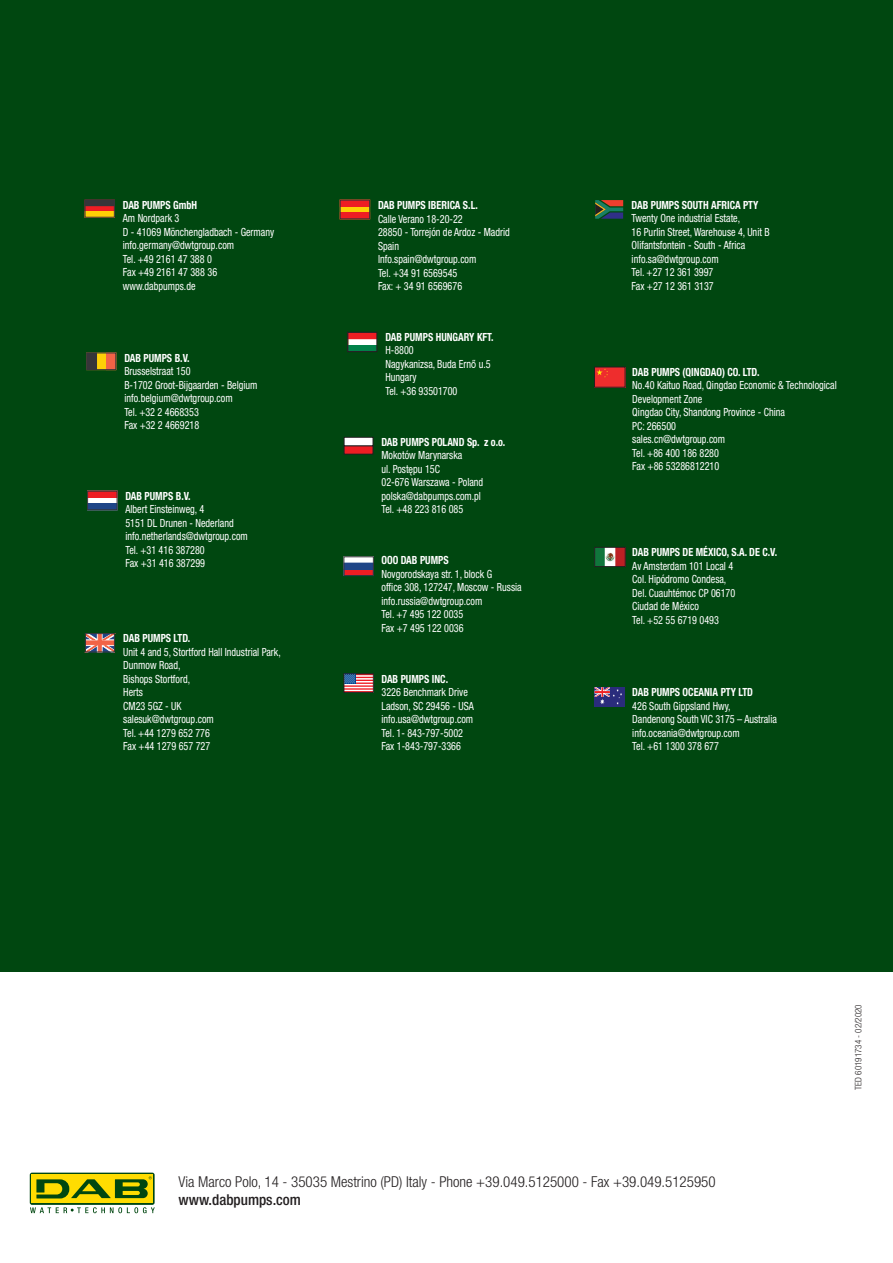
<style>
.page{position:relative;width:893px;height:1263px;background:#fff}
.page>*{position:absolute;margin:0;border:0;box-sizing:border-box;transform-origin:0 0}
.t1{font:300 condensed 15px "Helvetica Neue LT";color:#231f20}
.t2{font:500 condensed 15px "Helvetica Neue LT";color:#231f20}
.t3{font:condensed 11.25px/13.5px "Helvetica Neue LT";color:#fff;scale:.9 1}
.t4{font:700 condensed 11.25px "Helvetica Neue LT";color:#fff;scale:.9 1}
.t5{font:300 condensed 9px "Helvetica Neue LT";color:#231f20}
.s1{font-family:"Arial";font-stretch:normal}
.s2{font-family:"Arial Narrow";font-stretch:normal}
</style>
<div class="page">
<div style="left:0;top:0;width:893px;height:972px;background:#004710"></div>
<div style="left:30px;top:1172px;width:125px;height:33px;background:#004710;border-radius:2px"></div>
<div style="left:32px;top:1174px;width:121px;height:29px;background:#ffdc01"></div>
<svg style="left:30px;top:1207px;width:125px;height:6px"></svg>
<svg style="left:36px;top:1176px;width:116px;height:22px"></svg>
<svg style="left:87px;top:636px;width:25px;height:14px"></svg>
<div style="left:85px;top:634px;width:29px;height:18px;border:1px solid #363539"></div>
<svg style="left:90px;top:497px;width:25px;height:7px"></svg>
<div style="left:88px;top:504px;width:29px;height:6px;background:#1f4587"></div>
<div style="left:88px;top:491px;width:29px;height:6px;background:#ee1d23"></div>
<div style="left:88px;top:491px;width:29px;height:19px;border:1px solid #363539"></div>
<svg style="left:595px;top:200px;width:28px;height:19px"></svg>
<svg style="left:87px;top:206px;width:25px;height:6px"></svg>
<div style="left:85px;top:200px;width:29px;height:6px;background:#363539"></div>
<div style="left:85px;top:212px;width:29px;height:5px;background:#fed006"></div>
<div style="left:85px;top:200px;width:29px;height:17px;border:1px solid #363539"></div>
<div style="left:344px;top:446px;width:29px;height:8px;background:#ee1d23"></div>
<div style="left:344px;top:437px;width:29px;height:9px;background:#fff"></div>
<div style="left:344px;top:437px;width:29px;height:9px;border:1px solid #231f20"></div>
<div style="left:87px;top:353px;width:29px;height:17px;background:#fed006"></div>
<div style="left:107px;top:353px;width:9px;height:17px;background:#f16346"></div>
<div style="left:87px;top:353px;width:10px;height:17px;background:#363539"></div>
<div style="left:87px;top:353px;width:29px;height:17px;border:1px solid #363539"></div>
<svg style="left:342px;top:206px;width:26px;height:7px"></svg>
<div style="left:340px;top:213px;width:30px;height:6px;background:#ee1d23"></div>
<div style="left:340px;top:200px;width:30px;height:6px;background:#ee1d23"></div>
<div style="left:340px;top:200px;width:30px;height:19px;border:1px solid #363539"></div>
<div style="left:344px;top:674px;width:29px;height:18px;background:#fff"></div>
<hr style="left:344px;top:688px;width:29px;height:2px;background:#ee1d23">
<hr style="left:344px;top:685px;width:29px;height:2px;background:#ee1d23">
<hr style="left:344px;top:682px;width:29px;height:2px;background:#ee1d23">
<svg style="left:344px;top:674px;width:29px;height:9px"></svg>
<svg style="left:594px;top:367px;width:31px;height:20px"></svg>
<svg style="left:348px;top:332px;width:29px;height:20px"></svg>
<svg style="left:346px;top:559px;width:25px;height:4px"></svg>
<div style="left:344px;top:569px;width:29px;height:7px;background:#ee1d23"></div>
<div style="left:344px;top:569px;width:29px;height:7px;border:1px solid #1f4587"></div>
<div style="left:344px;top:563px;width:29px;height:6px;background:#1f4587"></div>
<div style="left:344px;top:557px;width:29px;height:19px;border:1px solid #363539"></div>
<svg style="left:595px;top:547px;width:30px;height:20px"></svg>
<div style="left:595px;top:687px;width:30px;height:19px;background:#2a2c7c"></div>
<svg style="left:595px;top:687px;width:27px;height:17px"></svg>
<p class="t4" style="left:123px;top:198px;width:84px">DAB PUMPS GmbH</p>
<p class="t3" style="left:123px;top:211px;width:170px">Am Nordpark 3<br>D - 41069 Mönchengladbach - Germany info.germany@dwtgroup.com<br>Tel. +49 2161 47 388 0<br>Fax +49 2161 47 388 36 www.dabpumps.de</p>
<p class="t4" style="left:124px;top:351px;width:74px">DAB PUMPS B.V.</p>
<p class="t3" style="left:124px;top:364px;width:150px">Brusselstraat 150<br>B-1702 Groot-Bijgaarden - Belgium info.belgium@dwtgroup.com<br>Tel. +32 2 4668353<br>Fax +32 2 4669218</p>
<p class="t4" style="left:125px;top:489px;width:74px">DAB PUMPS B.V.</p>
<p class="t3" style="left:125px;top:503px;width:138px">Albert Einsteinweg, 4<br>5151 DL Drunen - Nederland info.netherlands@dwtgroup.com<br>Tel. +31 416 387280<br>Fax +31 416 387299</p>
<p class="t4" style="left:123px;top:631px;width:76px">DAB PUMPS LTD.</p>
<p class="t3" style="left:123px;top:645px;width:177px">Unit 4 and 5, Stortford Hall Industrial Park,<br>Dunmow Road,<br>Bishops Stortford,<br>Herts<br>CM23 5GZ - UK<br>salesuk@dwtgroup.com<br>Tel. +44 1279 652 776<br>Fax +44 1279 657 727</p>
<p class="t4" style="left:378px;top:198px;width:112px">DAB PUMPS IBERICA S.L.</p>
<p class="t3" style="left:378px;top:212px;width:148px">Calle Verano 18-20-22<br>28850 - Torrejón de Ardoz - Madrid<br>Spain<br>Info.spain@dwtgroup.com<br>Tel. +34 91 6569545<br>Fax: + 34 91 6569676</p>
<p class="t4" style="left:385px;top:330px;width:122px">DAB PUMPS HUNGARY KFT.</p>
<p class="t3" style="left:385px;top:344px;width:118px">H-8800<br>Nagykanizsa, Buda Ern<span class="s1">ő</span> u.5<br>Hungary<br>Tel. +36 93501700</p>
<p class="t4" style="left:381px;top:435px;width:139px">DAB PUMPS POLAND Sp. z o.o.</p>
<p class="t3" style="left:381px;top:448px;width:115px">Mokotów Marynarska<br>ul. Post<span class="s2">ę</span>pu 15C<br>02-676 Warszawa - Poland polska@dabpumps.com.pl<br>Tel. +48 223 816 085</p>
<p class="t4" style="left:382px;top:553px;width:76px">OOO DAB PUMPS</p>
<p class="t3" style="left:382px;top:567px;width:157px">Novgorodskaya str. 1, block G<br>office 308, 127247, Moscow - Russia info.russia@dwtgroup.com<br>Tel. +7 495 122 0035<br>Fax +7 495 122 0036</p>
<p class="t4" style="left:382px;top:672px;width:75px">DAB PUMPS INC.</p>
<p class="t3" style="left:382px;top:685px;width:104px">3226 Benchmark Drive<br>Ladson, SC 29456 - USA info.usa@dwtgroup.com<br>Tel. 1- 843-797-5002<br>Fax 1-843-797-3366</p>
<p class="t4" style="left:632px;top:198px;width:142px">DAB PUMPS SOUTH AFRICA PTY</p>
<p class="t3" style="left:632px;top:212px;width:155px">Twenty One industrial Estate,<br>16 Purlin Street, Warehouse 4, Unit B<br>Olifantsfontein - South - Africa info.sa@dwtgroup.com<br>Tel. +27 12 361 3997<br>Fax +27 12 361 3137</p>
<p class="t4" style="left:632px;top:365px;width:143px">DAB PUMPS (QINGDAO) CO. LTD.</p>
<p class="t3" style="left:632px;top:378px;width:229px">No.40 Kaituo Road, Qingdao Economic &amp; Technological<br>Development Zone<br>Qingdao City, Shandong Province - China<br>PC: 266500<br>sales.cn@dwtgroup.com<br>Tel. +86 400 186 8280<br>Fax +86 53286812210</p>
<p class="t4" style="left:632px;top:545px;width:162px">DAB PUMPS DE MÉXICO, S.A. DE C.V.</p>
<p class="t3" style="left:632px;top:559px;width:116px">Av Amsterdam 101 Local 4<br>Col. Hipódromo Condesa,<br>Del. Cuauhtémoc CP 06170<br>Ciudad de México<br>Tel. +52 55 6719 0493</p>
<p class="t4" style="left:632px;top:685px;width:136px">DAB PUMPS OCEANIA PTY LTD</p>
<p class="t3" style="left:632px;top:699px;width:162px">426 South Gippsland Hwy,<br>Dandenong South VIC 3175 – Australia info.oceania@dwtgroup.com<br>Tel. +61 1300 378 677</p>
<h1 class="t1" style="left:179px;top:1172px;width:538px">Via Marco Polo, 14 - 35035 Mestrino (PD) Italy - Phone +39.049.5125000 - Fax +39.049.5125950</h1>
<h1 class="t2" style="left:179px;top:1190px;width:124px">www.dabpumps.com</h1>
<p class="t5" style="left:853px;top:1089px;width:87px;rotate:-90deg">TED 60191734 - 02/2020</p>
</div>
